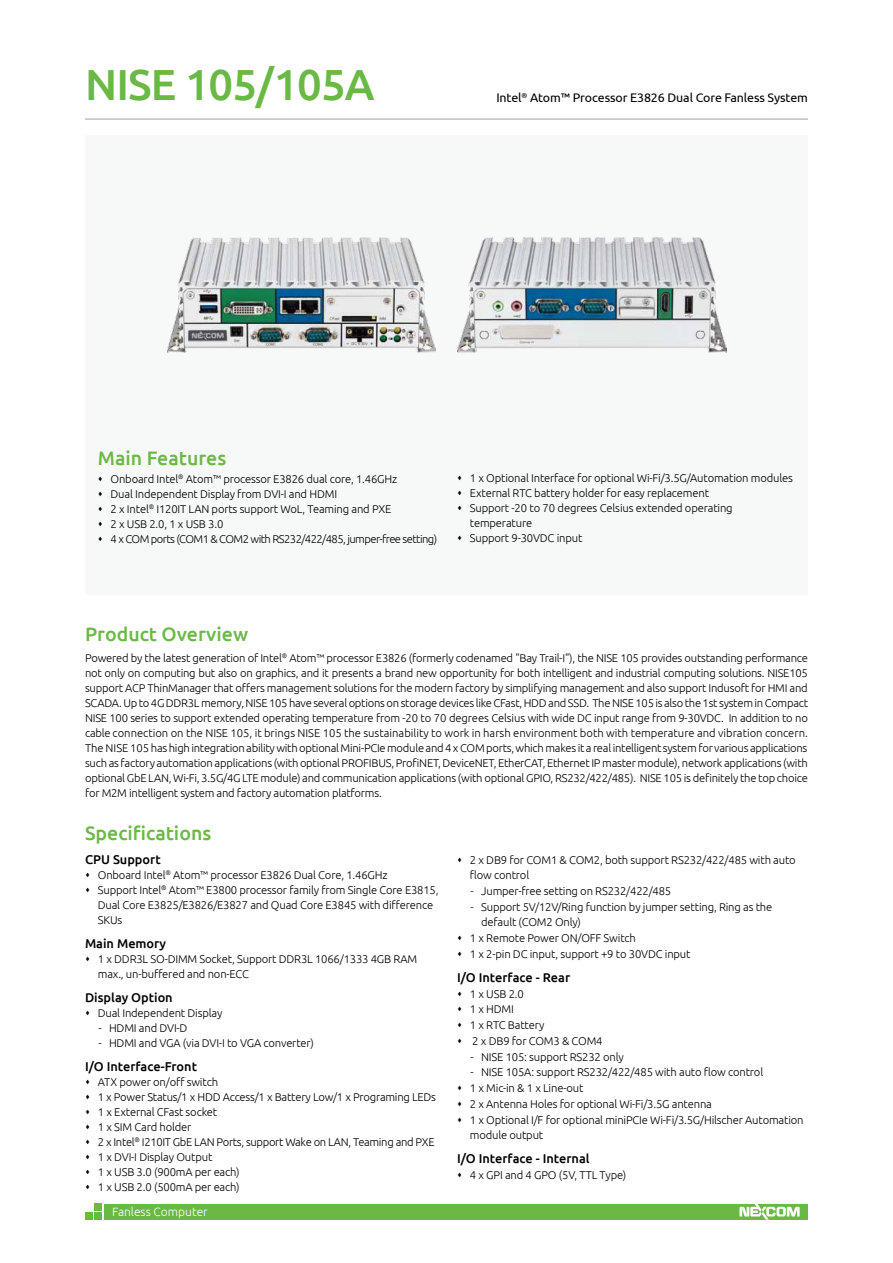
<style>
.page{position:relative;width:893px;height:1263px;background:#fff}
.page>*{position:absolute;margin:0;border:0;box-sizing:border-box;transform-origin:0 0}
.t1{font:500 43.5px "Ubuntu";letter-spacing:-.02em;color:#6ab945}
.t2{font:500 19.5px "Ubuntu";color:#6ab945}
.t3{font:500 12.75px "Ubuntu";color:#000}
.t4{font:12.45px "Ubuntu";letter-spacing:-.01em;color:#000}
.t5{font:300 12px "Ubuntu";color:#fff}
.t6{font:300 11.25px/15px "Ubuntu";letter-spacing:-.015em;color:#000}
</style>
<div class="page">
<div style="left:104px;top:1204px;width:704px;height:15px;background:#6ab945"></div>
<div style="left:94px;top:1203px;width:7px;height:7px;background:#6ab945"></div>
<div style="left:94px;top:1213px;width:7px;height:7px;background:#6ab945"></div>
<div style="left:85px;top:1213px;width:7px;height:7px;background:#6ab945"></div>
<svg style="left:739px;top:1204px;width:61px;height:15px"></svg>
<hr style="left:85px;top:119px;width:723px;height:1px;background:#9fa0a0">
<div style="left:85px;top:136px;width:723px;height:459px;background:#f7f8f8"></div>
<img style="left:168px;top:238px;width:268px;height:114px">
<img style="left:457px;top:238px;width:269px;height:114px">
<h1 class="t1" style="left:85px;top:57px;width:291px">NISE 105/105A</h1>
<p class="t4" style="left:496px;top:90px;width:313px">Intel<sup>®</sup> Atom™ Processor E3826 Dual Core Fanless System</p>
<h2 class="t2" style="left:98px;top:446px;width:130px">Main Features</h2>
<p class="t6" style="left:111px;top:471px;width:328px">Onboard Intel<sup>®</sup> Atom™ processor E3826 dual core, 1.46GHz<br>Dual Independent Display from DVI-I and HDMI<br>2 x Intel<sup>®</sup> I120IT LAN ports support WoL, Teaming and PXE<br>2 x USB 2.0, 1 x USB 3.0<br>4 x COM ports (COM1 &amp; COM2 with RS232/422/485, jumper-free setting)</p>
<p class="t6" style="left:470px;top:471px;width:325px">1 x Optional Interface for optional Wi-Fi/3.5G/Automation modules External RTC battery holder for easy replacement<br>Support -20 to 70 degrees Celsius extended operating temperature<br>Support 9-30VDC input</p>
<h2 class="t2" style="left:85px;top:621px;width:165px">Product Overview</h2>
<p class="t6" style="left:85px;top:650px;width:725px;text-align:justify">Powered by the latest generation of Intel<sup>®</sup> Atom™ processor E3826 (formerly codenamed "Bay Trail-I"), the NISE 105 provides outstanding performance not only on computing but also on graphics, and it presents a brand new opportunity for both intelligent and industrial computing solutions. NISE105 support ACP ThinManager that offers management solutions for the modern factory by simplifying management and also support Indusoft for HMI and SCADA. Up to 4G DDR3L memory, NISE 105 have several options on storage devices like CFast, HDD and SSD. The NISE 105 is also the 1st system in Compact NISE 100 series to support extended operating temperature from -20 to 70 degrees Celsius with wide DC input range from 9-30VDC. In addition to no cable connection on the NISE 105, it brings NISE 105 the sustainability to work in harsh environment both with temperature and vibration concern.<br>The NISE 105 has high integration ability with optional Mini-PCIe module and 4 x COM ports, which makes it a real intelligent system for various applications such as factory automation applications (with optional PROFIBUS, ProfiNET, DeviceNET, EtherCAT, Ethernet IP master module), network applications (with optional GbE LAN, Wi-Fi, 3.5G/4G LTE module) and communication applications (with optional GPIO, RS232/422/485). NISE 105 is definitely the top choice for M2M intelligent system and factory automation platforms.</p>
<h2 class="t2" style="left:85px;top:821px;width:128px">Specifications</h2>
<p class="t3" style="left:85px;top:851px;width:77px">CPU Support</p>
<p class="t6" style="left:98px;top:867px;width:342px">Onboard Intel<sup>®</sup> Atom™ processor E3826 Dual Core, 1.46GHz<br>Support Intel<sup>®</sup> Atom™ E3800 processor family from Single Core E3815, Dual Core E3825/E3826/E3827 and Quad Core E3845 with difference SKUs</p>
<p class="t3" style="left:85px;top:935px;width:83px">Main Memory</p>
<p class="t6" style="left:98px;top:951px;width:321px">1 x DDR3L SO-DIMM Socket, Support DDR3L 1066/1333 4GB RAM max., un-buffered and non-ECC</p>
<p class="t3" style="left:85px;top:989px;width:89px">Display Option</p>
<p class="t6" style="left:98px;top:1005px;width:126px">Dual Independent Display</p>
<p class="t6" style="left:99px;top:1020px;width:90px">- HDMI and DVI-D</p>
<p class="t6" style="left:99px;top:1035px;width:217px">- HDMI and VGA (via DVI-I to VGA converter)</p>
<p class="t3" style="left:85px;top:1058px;width:113px">I/O Interface-Front</p>
<p class="t6" style="left:98px;top:1074px;width:340px">ATX power on/off switch<br>1 x Power Status/1 x HDD Access/1 x Battery Low/1 x Programing LEDs 1 x External CFast socket<br>1 x SIM Card holder<br>2 x Intel<sup>®</sup> I210IT GbE LAN Ports, support Wake on LAN, Teaming and PXE 1 x DVI-I Display Output<br>1 x USB 3.0 (900mA per each)<br>1 x USB 2.0 (500mA per each)</p>
<p class="t5" style="left:112px;top:1204px;width:97px">Fanless Computer</p>
<p class="t6" style="left:470px;top:852px;width:327px">2 x DB9 for COM1 &amp; COM2, both support RS232/422/485 with auto flow control</p>
<p class="t6" style="left:471px;top:883px;width:202px">- Jumper-free setting on RS232/422/485</p>
<p class="t6" style="left:471px;top:899px;width:303px">- Support 5V/12V/Ring function by jumper setting, Ring as the</p>
<p class="t6" style="left:481px;top:914px;width:102px">default (COM2 Only)</p>
<p class="t6" style="left:470px;top:930px;width:168px">1 x Remote Power ON/OFF Switch</p>
<p class="t6" style="left:470px;top:946px;width:222px">1 x 2-pin DC input, support +9 to 30VDC input</p>
<p class="t3" style="left:457px;top:969px;width:115px">I/O Interface - Rear</p>
<p class="t6" style="left:470px;top:985px;width:134px;line-height:15.8px">1 x USB 2.0<br>1 x HDMI<br>1 x RTC Battery<br>2 x DB9 for COM3 &amp; COM4</p>
<p class="t6" style="left:471px;top:1049px;width:155px">- NISE 105: support RS232 only</p>
<p class="t6" style="left:470px;top:1064px;width:335px;line-height:15.8px">- NISE 105A: support RS232/422/485 with auto flow control<br>1 x Mic-in &amp; 1 x Line-out<br>2 x Antenna Holes for optional Wi-Fi/3.5G antenna<br>1 x Optional I/F for optional miniPCIe Wi-Fi/3.5G/Hilscher Automation module output</p>
<p class="t3" style="left:457px;top:1151px;width:134px">I/O Interface - Internal</p>
<p class="t6" style="left:470px;top:1167px;width:158px">4 x GPI and 4 GPO (5V, TTL Type)</p>
</div>
